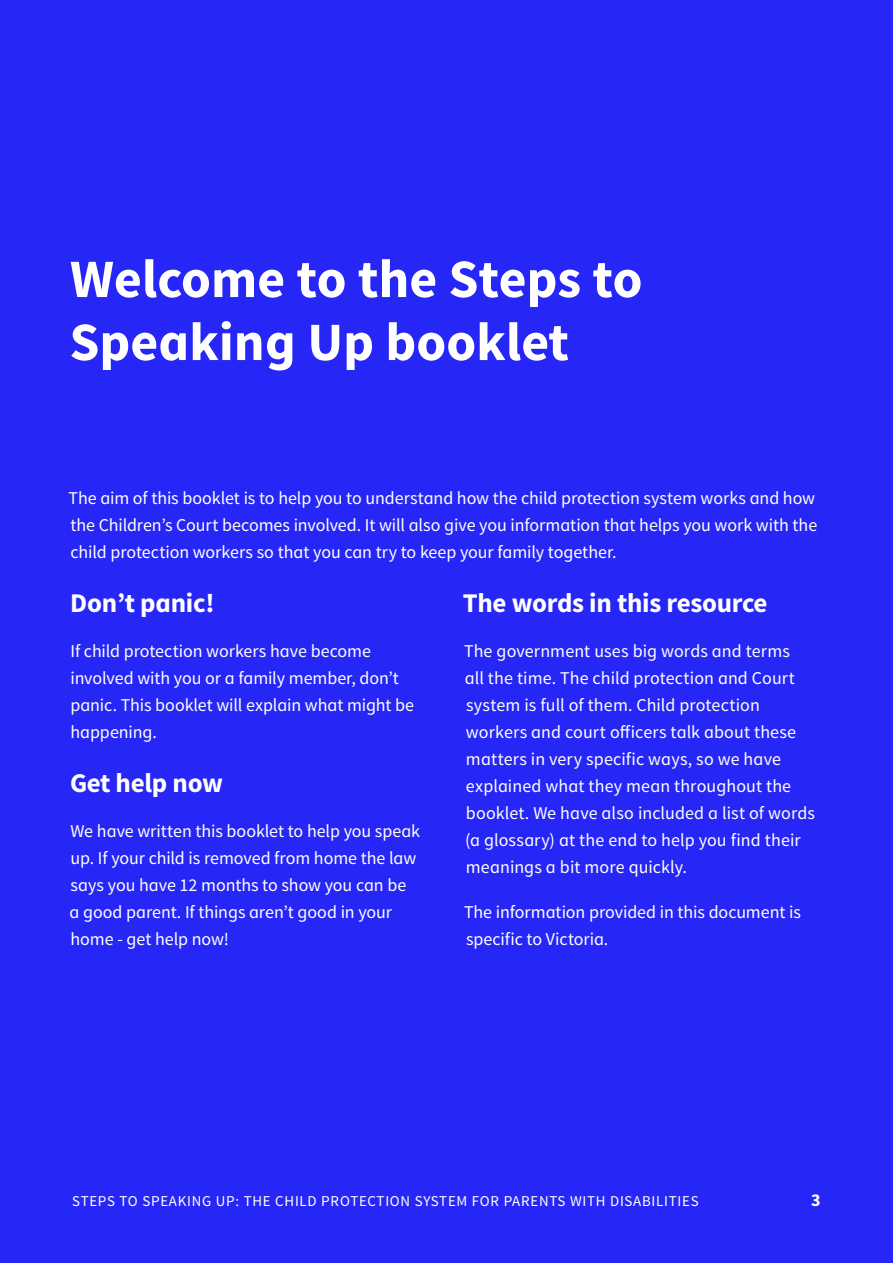
<style>
.page{position:relative;width:893px;height:1263px;background:#2626f7}
.page>*{position:absolute;margin:0;border:0;box-sizing:border-box;transform-origin:0 0}
.t1{font:700 54px/63px "Source Sans Pro";color:#fff}
.t2{font:700 27px "Source Sans Pro";letter-spacing:-.01em;color:#fff}
.t3{font:18px/27px "Source Sans Pro";color:#fff}
.t4{font:700 18px "Source Sans Pro";color:#fff}
.t5{font:15px "Source Sans Pro";letter-spacing:.05em;color:#fff}
</style>
<div class="page">
<h1 class="t1" style="left:69px;top:250px;width:574px">Welcome to the Steps to<br>Speaking Up booklet</h1>
<p class="t3" style="left:69px;top:485px;width:750px;text-align:justify">The aim of this booklet is to help you to understand how the child protection system works and how the Children’s Court becomes involved. It will also give you information that helps you work with the child protection workers so that you can try to keep your family together.</p>
<h2 class="t2" style="left:70px;top:586px;width:146px">Don’t panic!</h2>
<p class="t3" style="left:70px;top:638px;width:345px">If child protection workers have become involved with you or a family member, don’t panic. This booklet will explain what might be happening.</p>
<h2 class="t2" style="left:70px;top:766px;width:155px">Get help now</h2>
<p class="t3" style="left:69px;top:818px;width:352px">We have written this booklet to help you speak up. If your child is removed from home the law says you have 12 months to show you can be<br>a good parent. If things aren’t good in your home - get help now!</p>
<h2 class="t2" style="left:463px;top:586px;width:306px">The words in this resource</h2>
<p class="t3" style="left:464px;top:638px;width:352px">The government uses big words and terms<br>all the time. The child protection and Court system is full of them. Child protection workers and court officers talk about these matters in very specific ways, so we have explained what they mean throughout the booklet. We have also included a list of words (a glossary) at the end to help you find their meanings a bit more quickly.</p>
<p class="t3" style="left:464px;top:899px;width:338px">The information provided in this document is specific to Victoria.</p>
<p class="t5" style="left:72px;top:1192px;width:628px">STEPS TO SPEAKING UP: THE CHILD PROTECTION SYSTEM FOR PARENTS WITH DISABILITIES</p>
<p class="t4" style="left:811px;top:1188px;width:11px">3</p>
</div>
